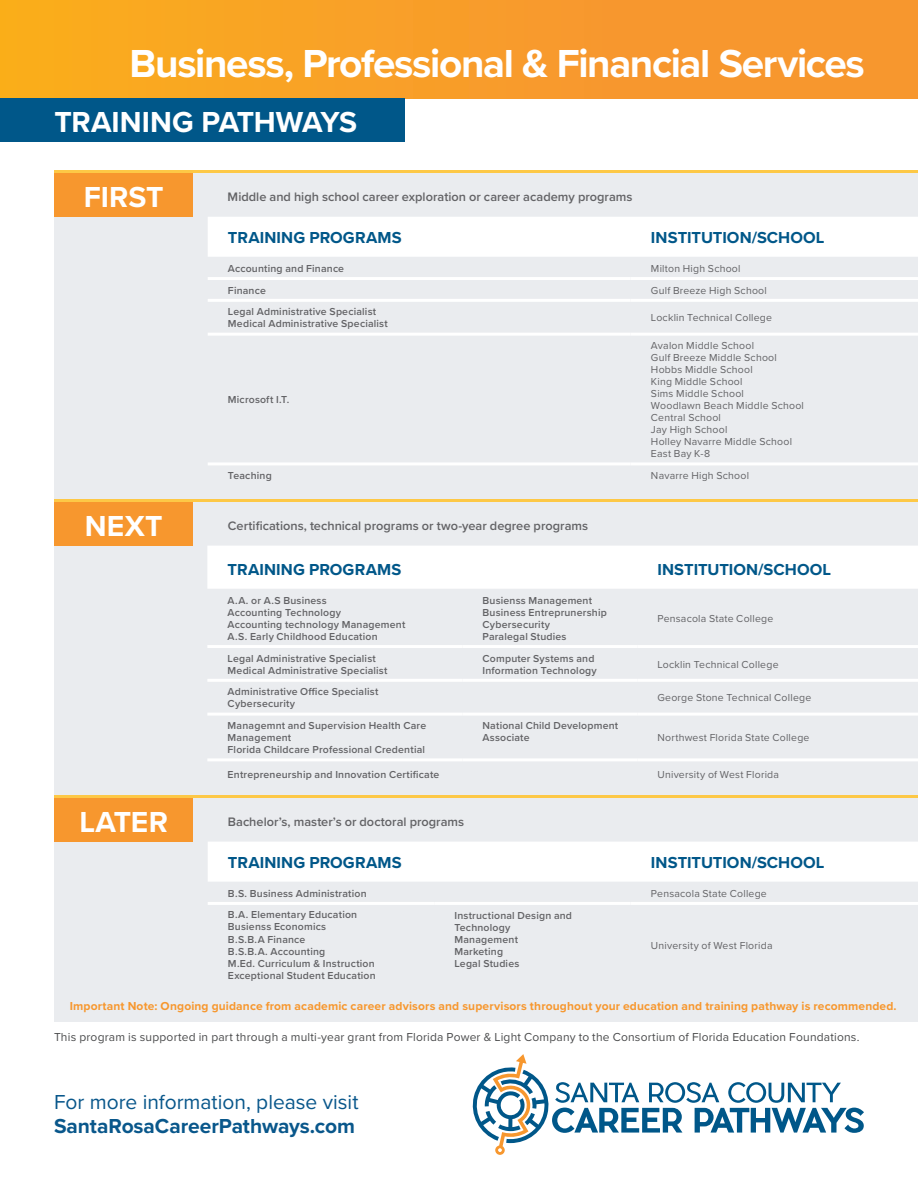
<style>
.page{position:relative;width:918px;height:1188px;background:#fff}
.page>*{position:absolute;margin:0;border:0;box-sizing:border-box;transform-origin:0 0}
.t1{font:700 40.5px "Proxima Nova";letter-spacing:-.035em;color:#fff}
.t2{font:700 30px "Proxima Nova";color:#fff}
.t3{font:21px "Proxima Nova";color:#09578b}
.t4{font:700 21px "Proxima Nova";letter-spacing:-.005em;color:#09578b}
.t5{font:700 16.5px "Proxima Nova";letter-spacing:.005em;color:#005789}
.t6{font:600 12.75px "Proxima Nova";color:#636366}
.t7{font:12px "Proxima Nova";letter-spacing:.015em;color:#4b4c4d}
.t8{font:700 12px "Proxima Nova";letter-spacing:.015em;color:#f7972e}
.t9{font:600 10.5px/12px "Proxima Nova";letter-spacing:.02em;color:#636366}
.t10{font:10.5px/12px "Proxima Nova";letter-spacing:.02em;color:#636366}
</style>
<div class="page">
<div style="left:54px;top:170px;width:864px;height:852px;background:#eaecef"></div>
<div style="left:0;top:0;width:918px;height:99px;background:linear-gradient(to right,#faac1d,#f69233)"></div>
<div style="left:0;top:99px;width:405px;height:43px;background:#005789"></div>
<svg style="left:472px;top:1054px;width:392px;height:101px"></svg>
<div style="left:54px;top:173px;width:139px;height:44px;background:#f7972e"></div>
<hr style="left:54px;top:170px;width:864px;height:3px;background:#fdc846">
<div style="left:207px;top:546px;width:711px;height:43px;background:#fff"></div>
<hr style="left:207px;top:645px;width:255px;height:3px;background:#fff">
<hr style="left:462px;top:645px;width:175px;height:3px;background:#fff">
<hr style="left:637px;top:645px;width:281px;height:3px;background:#fff">
<hr style="left:207px;top:679px;width:255px;height:3px;background:#fff">
<hr style="left:462px;top:679px;width:175px;height:3px;background:#fff">
<hr style="left:637px;top:679px;width:281px;height:3px;background:#fff">
<hr style="left:207px;top:713px;width:255px;height:3px;background:#fff">
<hr style="left:462px;top:713px;width:175px;height:3px;background:#fff">
<hr style="left:637px;top:713px;width:281px;height:3px;background:#fff">
<hr style="left:207px;top:758px;width:255px;height:3px;background:#fff">
<hr style="left:462px;top:758px;width:175px;height:3px;background:#fff">
<hr style="left:637px;top:758px;width:281px;height:3px;background:#fff">
<div style="left:54px;top:502px;width:139px;height:44px;background:#f7972e"></div>
<hr style="left:54px;top:499px;width:864px;height:3px;background:#fdc846">
<div style="left:208px;top:842px;width:710px;height:40px;background:#fff"></div>
<hr style="left:208px;top:902px;width:226px;height:3px;background:#fff">
<hr style="left:434px;top:902px;width:197px;height:3px;background:#fff">
<hr style="left:631px;top:902px;width:287px;height:3px;background:#fff">
<div style="left:54px;top:798px;width:139px;height:44px;background:#f7972e"></div>
<hr style="left:54px;top:795px;width:864px;height:3px;background:#fdc846">
<div style="left:208px;top:217px;width:710px;height:40px;background:#fff"></div>
<hr style="left:208px;top:277px;width:423px;height:3px;background:#fff">
<hr style="left:631px;top:277px;width:287px;height:3px;background:#fff">
<hr style="left:208px;top:299px;width:423px;height:3px;background:#fff">
<hr style="left:631px;top:299px;width:287px;height:3px;background:#fff">
<hr style="left:208px;top:333px;width:423px;height:3px;background:#fff">
<hr style="left:631px;top:333px;width:287px;height:3px;background:#fff">
<hr style="left:208px;top:462px;width:423px;height:3px;background:#fff">
<hr style="left:631px;top:462px;width:287px;height:3px;background:#fff">
<h1 class="t1" style="left:129px;top:33px;width:737px">Business, Professional &amp; Financial Services</h1>
<h2 class="t2" style="left:54px;top:99px;width:304px">TRAINING PATHWAYS</h2>
<h2 class="t2" style="left:84px;top:174px;width:82px">FIRST</h2>
<p class="t6" style="left:228px;top:187px;width:407px">Middle and high school career exploration or career academy programs</p>
<h3 class="t5" style="left:228px;top:225px;width:175px">TRAINING PROGRAMS</h3>
<h3 class="t5" style="left:651px;top:225px;width:175px">INSTITUTION/SCHOOL</h3>
<p class="t9" style="left:228px;top:262px;width:118px">Accounting and Finance</p>
<p class="t10" style="left:651px;top:262px;width:91px">Milton High School</p>
<p class="t9" style="left:228px;top:284px;width:39px">Finance</p>
<p class="t10" style="left:651px;top:284px;width:117px">Gulf Breeze High School</p>
<p class="t9" style="left:228px;top:306px;width:161px">Legal Administrative Specialist<br>Medical Administrative Specialist</p>
<p class="t10" style="left:651px;top:311px;width:123px">Locklin Technical College</p>
<p class="t9" style="left:228px;top:393px;width:63px">Microsoft I.T.</p>
<p class="t10" style="left:651px;top:339px;width:155px">Avalon Middle School<br>Gulf Breeze Middle School<br>Hobbs Middle School<br>King Middle School<br>Sims Middle School<br>Woodlawn Beach Middle School<br>Central School<br>Jay High School<br>Holley Navarre Middle School<br>East Bay K-8</p>
<p class="t9" style="left:228px;top:469px;width:45px">Teaching</p>
<p class="t10" style="left:651px;top:469px;width:100px">Navarre High School</p>
<h2 class="t2" style="left:85px;top:503px;width:79px">NEXT</h2>
<p class="t6" style="left:228px;top:516px;width:362px">Certifications, technical programs or two-year degree programs</p>
<h3 class="t5" style="left:228px;top:557px;width:175px">TRAINING PROGRAMS</h3>
<h3 class="t5" style="left:657px;top:557px;width:175px">INSTITUTION/SCHOOL</h3>
<p class="t9" style="left:228px;top:594px;width:179px">A.A. or A.S Business<br>Accounting Technology<br>Accounting technology Management<br>A.S. Early Childhood Education</p>
<p class="t9" style="left:482px;top:594px;width:126px">Busienss Management<br>Business Entreprunership<br>Cybersecurity<br>Paralegal Studies</p>
<p class="t10" style="left:657px;top:612px;width:117px">Pensacola State College</p>
<p class="t9" style="left:228px;top:652px;width:161px">Legal Administrative Specialist<br>Medical Administrative Specialist</p>
<p class="t9" style="left:482px;top:652px;width:116px">Computer Systems and<br>Information Technology</p>
<p class="t10" style="left:657px;top:658px;width:123px">Locklin Technical College</p>
<p class="t9" style="left:228px;top:686px;width:152px">Administrative Office Specialist<br>Cybersecurity</p>
<p class="t10" style="left:657px;top:691px;width:155px">George Stone Technical College</p>
<p class="t9" style="left:228px;top:719px;width:200px">Managemnt and Supervision Health Care<br>Management<br>Florida Childcare Professional Credential</p>
<p class="t9" style="left:482px;top:719px;width:137px">National Child Development<br>Associate</p>
<p class="t10" style="left:657px;top:731px;width:154px">Northwest Florida State College</p>
<p class="t9" style="left:228px;top:769px;width:213px">Entrepreneurship and Innovation Certificate</p>
<p class="t10" style="left:657px;top:768px;width:123px">University of West Florida</p>
<h2 class="t2" style="left:79px;top:799px;width:90px">LATER</h2>
<p class="t6" style="left:228px;top:812px;width:238px">Bachelor’s, master’s or doctoral programs</p>
<h3 class="t5" style="left:228px;top:850px;width:175px">TRAINING PROGRAMS</h3>
<h3 class="t5" style="left:651px;top:850px;width:175px">INSTITUTION/SCHOOL</h3>
<p class="t9" style="left:228px;top:887px;width:140px">B.S. Business Administration</p>
<p class="t10" style="left:651px;top:887px;width:117px">Pensacola State College</p>
<p class="t9" style="left:228px;top:909px;width:149px">B.A. Elementary Education<br>Busienss Economics<br>B.S.B.A Finance<br>B.S.B.A. Accounting<br>M.Ed. Curriculum &amp; Instruction<br>Exceptional Student Education</p>
<p class="t9" style="left:454px;top:909px;width:119px">Instructional Design and<br>Technology<br>Management<br>Marketing<br>Legal Studies</p>
<p class="t10" style="left:651px;top:939px;width:123px">University of West Florida</p>
<p class="t8" style="left:70px;top:997px;width:828px">Important Note: Ongoing guidance from academic career advisors and supervisors throughout your education and training pathway is recommended.</p>
<p class="t7" style="left:54px;top:1028px;width:807px">This program is supported in part through a multi-year grant from Florida Power &amp; Light Company to the Consortium of Florida Education Foundations.</p>
<h3 class="t3" style="left:54px;top:1087px;width:306px">For more information, please visit</h3>
<h3 class="t4" style="left:54px;top:1111px;width:302px">SantaRosaCareerPathways.com</h3>
</div>
